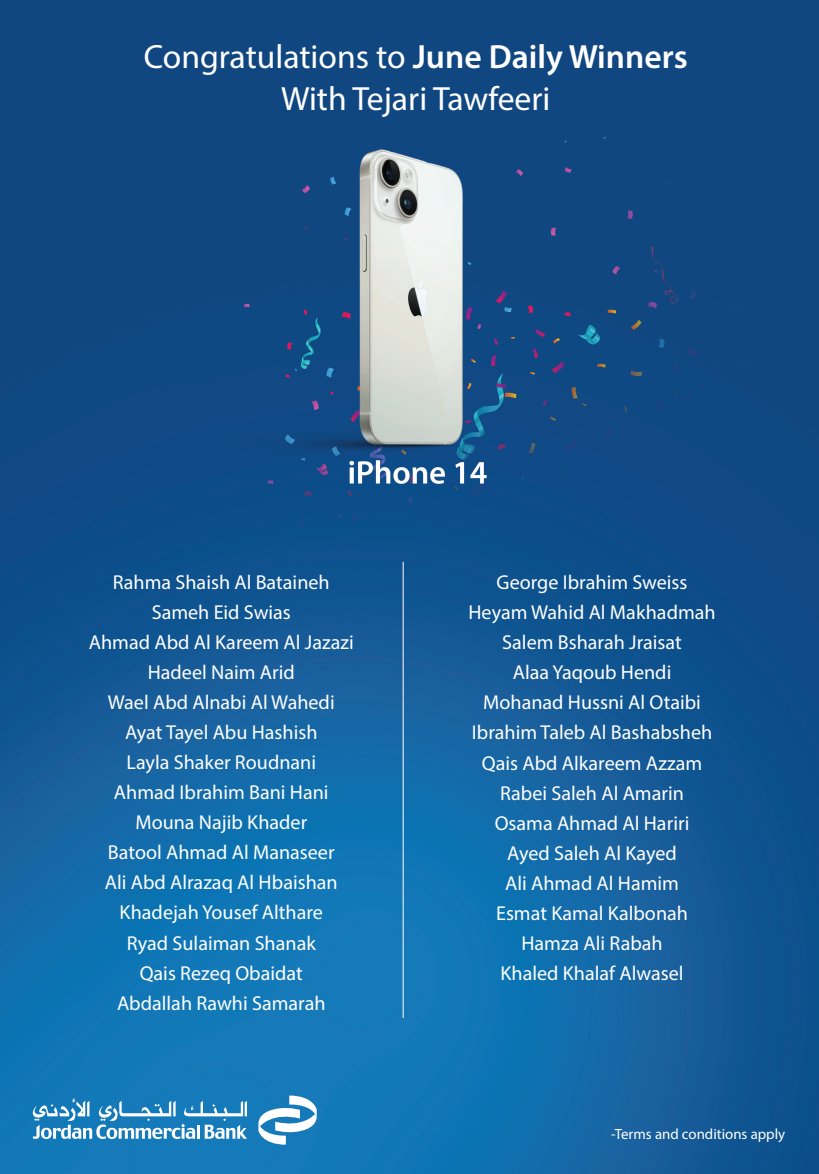
<style>
.page{position:relative;width:819px;height:1174px;background:#fff}
.page>*{position:absolute;margin:0;border:0;box-sizing:border-box;transform-origin:0 0}
.t1{font:33.69px/41.5px "Myriad Pro";color:#fff;text-align:center}
.t2{font:20.12px/30px "Myriad Pro";color:#fff;text-align:center}
.t3{font:14.88px "Myriad Pro";color:#fff}
.s1{font-weight:600}
</style>
<div class="page">
<img style="left:0;top:0;width:819px;height:1174px">
<svg style="left:258px;top:1095px;width:59px;height:49px"></svg>
<svg style="left:33px;top:1098px;width:214px;height:41px"></svg>
<hr style="left:403px;top:562px;width:1px;height:456px;background:#fff">
<h1 class="t1" style="left:144px;top:36px;width:545px">Congratulations to <span class="s1">June Daily Winners<br></span>With Tejari Tawfeeri</h1>
<p class="t2" style="left:89px;top:567px;width:266px">Rahma Shaish Al Bataineh<br>Sameh Eid Swias<br>Ahmad Abd Al Kareem Al Jazazi<br>Hadeel Naim Arid<br>Wael Abd Alnabi Al Wahedi<br>Ayat Tayel Abu Hashish<br>Layla Shaker Roudnani<br>Ahmad Ibrahim Bani Hani<br>Mouna Najib Khader<br>Batool Ahmad Al Manaseer<br>Ali Abd Alrazaq Al Hbaishan<br>Khadejah Yousef Althare<br>Ryad Sulaiman Shanak<br>Qais Rezeq Obaidat<br>Abdallah Rawhi Samarah</p>
<p class="t2" style="left:468px;top:567px;width:249px">George Ibrahim Sweiss<br>Heyam Wahid Al Makhadmah<br>Salem Bsharah Jraisat<br>Alaa Yaqoub Hendi<br>Mohanad Hussni Al Otaibi<br>Ibrahim Taleb Al Bashabsheh<br>Qais Abd Alkareem Azzam<br>Rabei Saleh Al Amarin<br>Osama Ahmad Al Hariri<br>Ayed Saleh Al Kayed<br>Ali Ahmad Al Hamim<br>Esmat Kamal Kalbonah<br>Hamza Ali Rabah<br>Khaled Khalaf Alwasel</p>
<p class="t3" style="left:611px;top:1125px;width:176px">-Terms and conditions apply</p>
</div>
